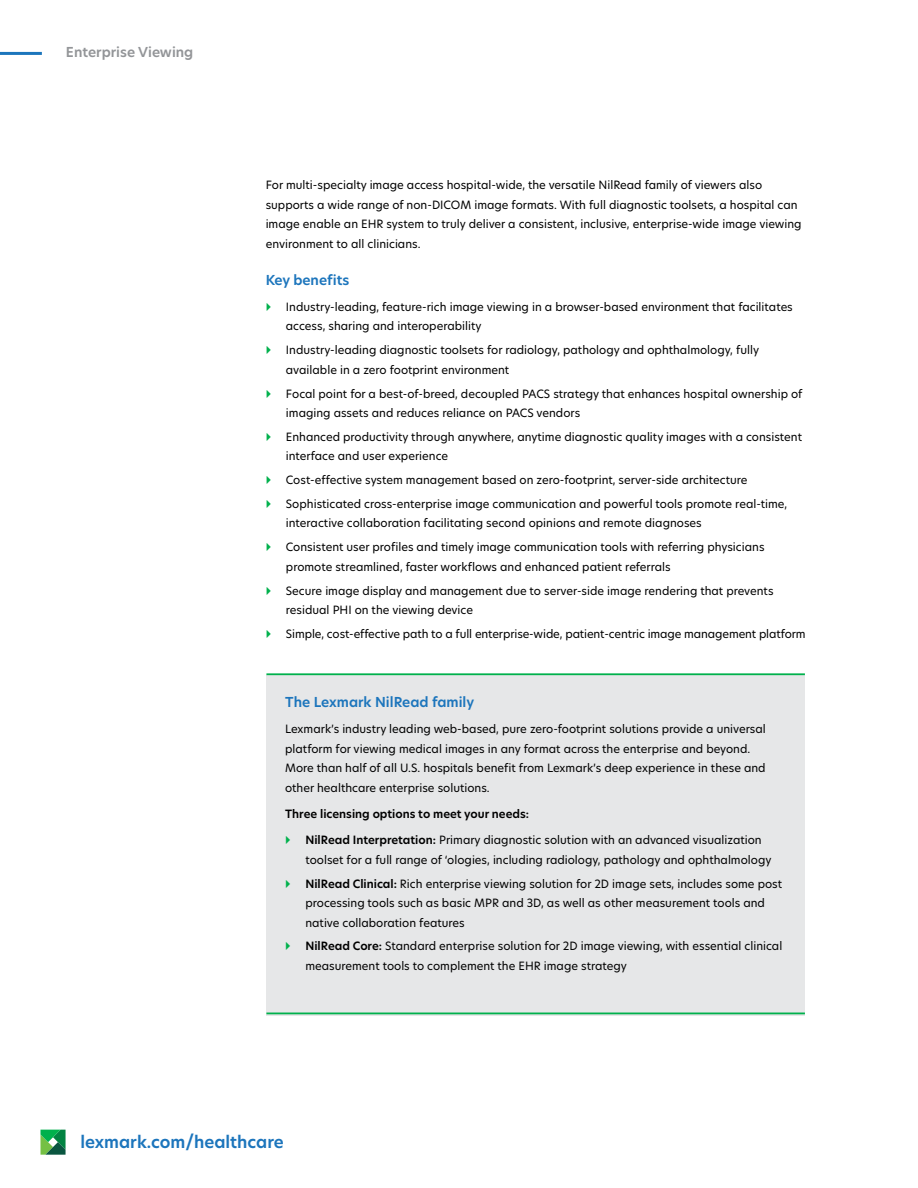
<style>
.page{position:relative;width:918px;height:1188px;background:#fff}
.page>*{position:absolute;margin:0;border:0;box-sizing:border-box;transform-origin:0 0}
.t1{font:600 16.5px "TP Hero";color:#1c75bc}
.t2{font:600 13.5px "TP Hero";color:#1c75bc}
.t3{font:600 13.5px "TP Hero";color:#939598}
.t4{font:11.25px/19.5px "TP Hero";color:#000}
.t5{font:600 11.25px "TP Hero";color:#000}
.s1{font-weight:600}
</style>
<div class="page">
<div style="left:266px;top:675px;width:539px;height:341px;background:#e6e7e8"></div>
<hr style="left:0;top:52px;width:42px;height:3px;background:#1c75bc">
<svg style="left:40px;top:1130px;width:26px;height:25px"></svg>
<hr style="left:266px;top:673px;width:539px;height:2px;background:#00b14c">
<hr style="left:266px;top:1013px;width:539px;height:1px;background:#00b14c">
<p class="t3" style="left:66px;top:43px;width:129px">Enterprise Viewing</p>
<p class="t4" style="left:266px;top:175px;width:538px">For multi-specialty image access hospital-wide, the versatile NilRead family of viewers also supports a wide range of non-DICOM image formats. With full diagnostic toolsets, a hospital can image enable an EHR system to truly deliver a consistent, inclusive, enterprise-wide image viewing environment to all clinicians.</p>
<p class="t2" style="left:266px;top:271px;width:85px">Key benefits</p>
<p class="t4" style="left:286px;top:297px;width:508px">Industry-leading, feature-rich image viewing in a browser-based environment that facilitates access, sharing and interoperability</p>
<p class="t4" style="left:286px;top:340px;width:475px">Industry-leading diagnostic toolsets for radiology, pathology and ophthalmology, fully available in a zero footprint environment</p>
<p class="t4" style="left:286px;top:383px;width:518px">Focal point for a best-of-breed, decoupled PACS strategy that enhances hospital ownership of imaging assets and reduces reliance on PACS vendors</p>
<p class="t4" style="left:286px;top:427px;width:518px">Enhanced productivity through anywhere, anytime diagnostic quality images with a consistent interface and user experience</p>
<p class="t4" style="left:286px;top:468px;width:503px;line-height:23.9px">Cost-effective system management based on zero-footprint, server-side architecture<br>Sophisticated cross-enterprise image communication and powerful tools promote real-time,</p>
<p class="t4" style="left:286px;top:511px;width:480px;line-height:23.9px">interactive collaboration facilitating second opinions and remote diagnoses<br>Consistent user profiles and timely image communication tools with referring physicians</p>
<p class="t4" style="left:286px;top:555px;width:489px;line-height:23.9px">promote streamlined, faster workflows and enhanced patient referrals<br>Secure image display and management due to server-side image rendering that prevents</p>
<p class="t4" style="left:286px;top:598px;width:521px;line-height:23.9px">residual PHI on the viewing device<br>Simple, cost-effective path to a full enterprise-wide, patient-centric image management platform</p>
<p class="t2" style="left:285px;top:693px;width:191px">The Lexmark NilRead family</p>
<p class="t4" style="left:285px;top:719px;width:482px">Lexmark’s industry leading web-based, pure zero-footprint solutions provide a universal platform for viewing medical images in any format across the enterprise and beyond.<br>More than half of all U.S. hospitals benefit from Lexmark’s deep experience in these and other healthcare enterprise solutions.</p>
<p class="t5" style="left:285px;top:806px;width:245px">Three licensing options to meet your needs:</p>
<p class="t4" style="left:305px;top:830px;width:468px"><span class="s1">NilRead Interpretation:</span> Primary diagnostic solution with an advanced visualization toolset for a full range of ‘ologies, including radiology, pathology and ophthalmology</p>
<p class="t4" style="left:305px;top:873px;width:478px"><span class="s1">NilRead Clinical:</span> Rich enterprise viewing solution for 2D image sets, includes some post processing tools such as basic MPR and 3D, as well as other measurement tools and native collaboration features</p>
<p class="t4" style="left:305px;top:936px;width:478px"><span class="s1">NilRead Core:</span> Standard enterprise solution for 2D image viewing, with essential clinical measurement tools to complement the EHR image strategy</p>
<h1 class="t1" style="left:80px;top:1131px;width:205px">lexmark.com/healthcare</h1>
</div>
